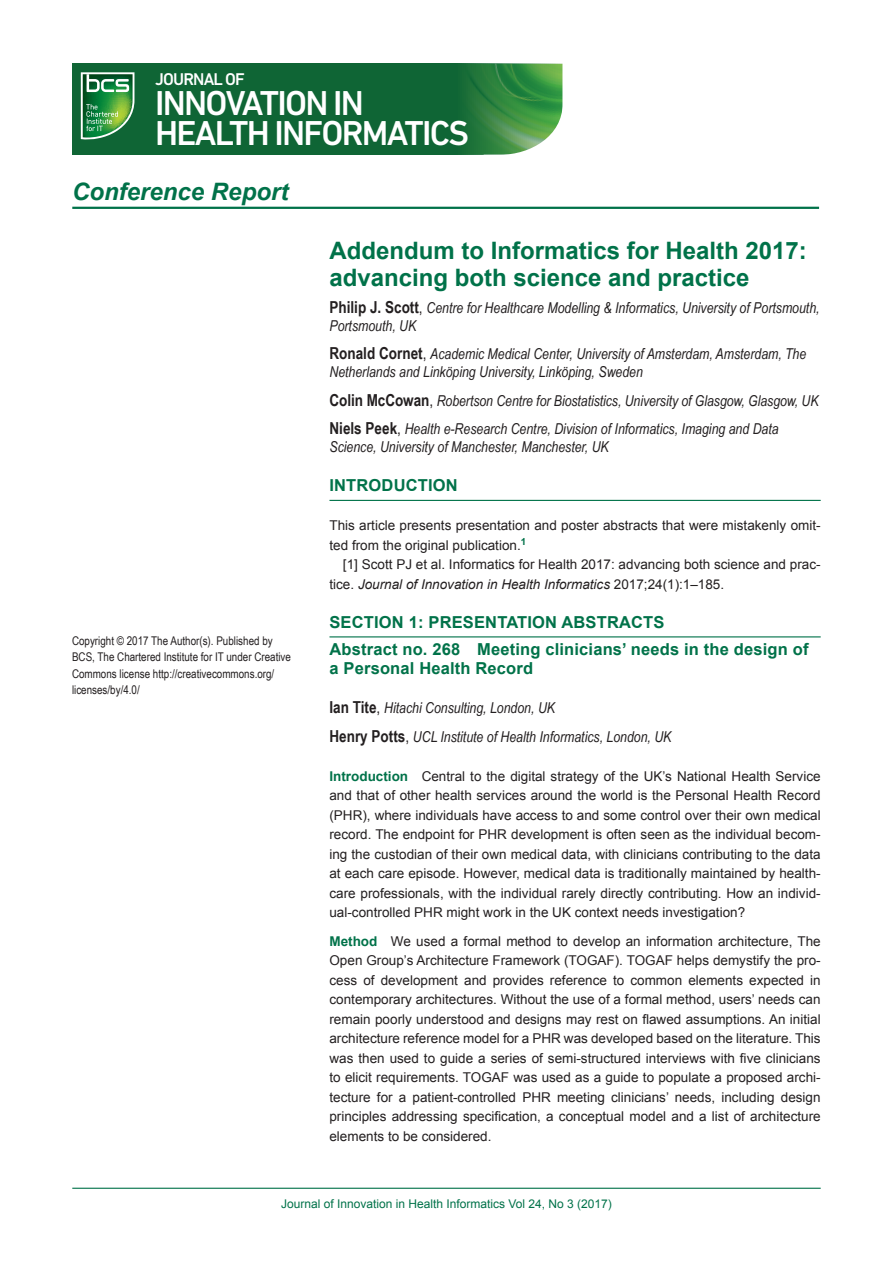
<style>
.page{position:relative;width:893px;height:1263px;background:#fff}
.page>*{position:absolute;margin:0;border:0;box-sizing:border-box;transform-origin:0 0}
.t1{font:500 35.25px/30px "DIN Next LT Pro";letter-spacing:-.05em;color:#fff}
.t2{font:700 24px/27px "Arial";color:#007249}
.t3{font:italic 700 24px "Arial";color:#007249}
.t4{font:500 17.25px "DIN Next LT Pro";letter-spacing:-.05em;color:#fff}
.t5{font:700 16.5px/27px "Arial";letter-spacing:.01em;color:#007249}
.t6{font:italic 15px/18px "Arial Narrow";color:#231f20}
.t7{font:13.5px/19.5px "Arial";color:#231f20}
.t8{font:12px/16.5px "Arial Narrow";color:#231f20}
.t9{font:12px "Arial";color:#007249}
.s1{font-weight:700;font-style:normal;font-size:16.5px}
.s2{font-style:normal;font-size:16.5px}
.s3{font-style:italic}
.s4{font-weight:700;color:#007249}
</style>
<div class="page">
<hr style="left:72px;top:1188px;width:749px;height:1px;background:#007249">
<div style="left:72px;top:64px;width:491px;height:90px;background:#0f6535"></div>
<svg style="left:81px;top:72px;width:53px;height:68px"></svg>
<svg style="left:484px;top:64px;width:79px;height:90px;background:#509d57"></svg>
<hr style="left:329px;top:500px;width:492px;height:1px;background:#007249">
<hr style="left:329px;top:636px;width:492px;height:1px;background:#007249">
<hr style="left:72px;top:207px;width:747px;height:2px;background:#007249">
<p class="t4" style="left:155px;top:69px;width:91px">JOURNAL OF</p>
<h1 class="t1" style="left:155px;top:87px;width:315px">INNOVATION IN<br>HEALTH INFORMATICS</h1>
<h2 class="t3" style="left:72px;top:176px;width:218px">Conference Report</h2>
<p class="t8" style="left:72px;top:632px;width:220px">Copyright © 2017 The Author(s). Published by BCS, The Chartered Institute for IT under Creative Commons license http://creativecommons.org/ licenses/by/4.0/</p>
<h2 class="t2" style="left:329px;top:238px;width:479px">Addendum to Informatics for Health 2017: advancing both science and practice</h2>
<p class="t6" style="left:329px;top:298px;width:492px"><span class="s1">Philip J. Scott</span><span class="s2">,</span> Centre for Healthcare Modelling &amp; Informatics, University of Portsmouth,<br>Portsmouth, UK</p>
<p class="t6" style="left:329px;top:345px;width:478px"><span class="s1">Ronald Cornet</span><span class="s2">,</span> Academic Medical Center, University of Amsterdam, Amsterdam, The<br>Netherlands and Linköping University, Linköping, Sweden</p>
<p class="t6" style="left:329px;top:386px;width:491px;line-height:28.5px"><span class="s1">Colin McCowan</span><span class="s2">,</span> Robertson Centre for Biostatistics, University of Glasgow, Glasgow, UK<br><span class="s1">Niels Peek</span><span class="s2">,</span> Health e-Research Centre, Division of Informatics, Imaging and Data</p>
<p class="t6" style="left:329px;top:438px;width:281px">Science, University of Manchester, Manchester, UK</p>
<p class="t5" style="left:329px;top:473px;width:130px">INTRODUCTION</p>
<p class="t7" style="left:329px;top:516px;width:493px">This article presents presentation and poster abstracts that were mistakenly omit&shy;ted from the original publication.<sup>1</sup></p>
<p class="t7" style="left:329px;top:555px;width:493px;text-indent:14px">[1] Scott PJ et al. Informatics for Health 2017: advancing both science and prac&shy;tice. <span class="s3">Journal of Innovation in Health Informatics</span> 2017;24(1):1–185.</p>
<p class="t5" style="left:329px;top:609px;width:481px">SECTION 1: PRESENTATION ABSTRACTS<br>Abstract no. 268 Meeting clinicians’ needs in the design of</p>
<p class="t5" style="left:329px;top:656px;width:205px">a Personal Health Record</p>
<p class="t6" style="left:329px;top:693px;width:344px;line-height:28.5px"><span class="s1">Ian Tite</span><span class="s2">,</span> Hitachi Consulting, London, UK<br><span class="s1">Henry Potts</span><span class="s2">,</span> UCL Institute of Health Informatics, London, UK</p>
<p class="t7" style="left:329px;top:766px;width:493px;text-align:justify"><span class="s4">Introduction</span> Central to the digital strategy of the UK’s National Health Service and that of other health services around the world is the Personal Health Record (PHR), where individuals have access to and some control over their own medical record. The endpoint for PHR development is often seen as the individual becom&shy;ing the custodian of their own medical data, with clinicians contributing to the data at each care episode. However, medical data is traditionally maintained by health&shy;care professionals, with the individual rarely directly contributing. How an individ&shy;ual-controlled PHR might work in the UK context needs investigation?</p>
<p class="t7" style="left:329px;top:931px;width:493px;text-align:justify"><span class="s4">Method</span> We used a formal method to develop an information architecture, The Open Group’s Architecture Framework (TOGAF). TOGAF helps demystify the pro&shy;cess of development and provides reference to common elements expected in contemporary architectures. Without the use of a formal method, users’ needs can remain poorly understood and designs may rest on flawed assumptions. An initial architecture reference model for a PHR was developed based on the literature. This was then used to guide a series of semi-structured interviews with five clinicians to elicit requirements. TOGAF was used as a guide to populate a proposed archi&shy;tecture for a patient-controlled PHR meeting clinicians’ needs, including design principles addressing specification, a conceptual model and a list of architecture elements to be considered.</p>
<p class="t9" style="left:281px;top:1196px;width:332px">Journal of Innovation in Health Informatics Vol 24, No 3 (2017)</p>
</div>
